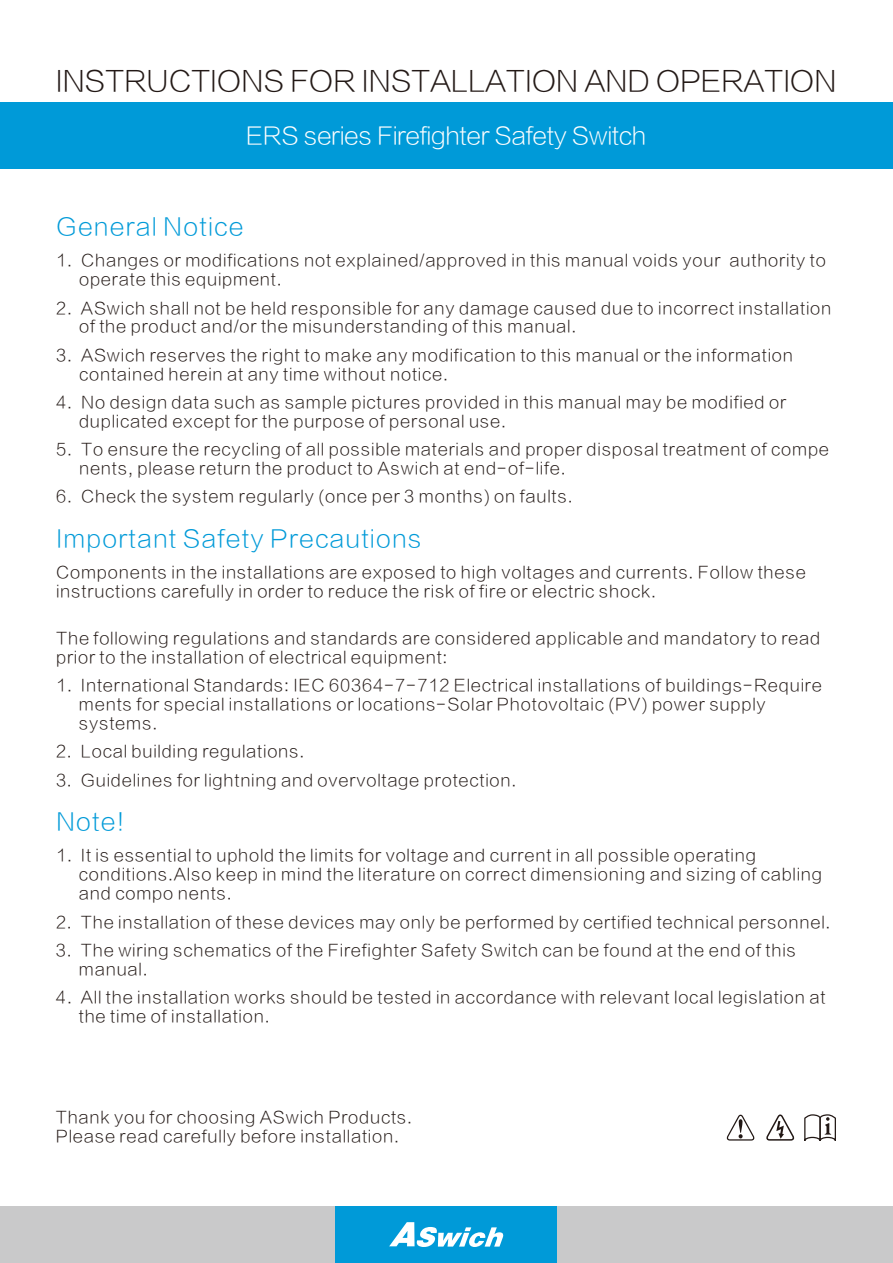
<style>
.page{position:relative;width:893px;height:1263px;background:#fff}
.page>*{position:absolute;margin:0;border:0;box-sizing:border-box;transform-origin:0 0}
.t1{font:28.5px "FZLTKHK GBK1 0";letter-spacing:-.01em;color:#231916}
.t2{font:24px "FZLTKHK GBK1 0";letter-spacing:.055em;color:#009ad8}
.t3{font:23.7px "FZLTKHK GBK1 0";letter-spacing:-.01em;color:#fff}
.t4{font:16.5px/18.9px "FZLTKHK GBK1 0";letter-spacing:.055em;color:#231916}
</style>
<div class="page">
<svg style="left:727px;top:1114px;width:28px;height:27px"></svg>
<svg style="left:766px;top:1114px;width:29px;height:27px"></svg>
<svg style="left:804px;top:1114px;width:32px;height:27px"></svg>
<div style="left:0;top:1206px;width:893px;height:57px;background:#c9c9ca"></div>
<div style="left:335px;top:1206px;width:222px;height:57px;background:#009ad8"></div>
<svg style="left:389px;top:1222px;width:114px;height:25px"></svg>
<div style="left:0;top:102px;width:893px;height:67px;background:#009ad8"></div>
<h1 class="t1" style="left:55px;top:65px;width:783px">INSTRUCTIONS FOR INSTALLATION AND OPERATION</h1>
<h3 class="t3" style="left:246px;top:123px;width:402px">ERS series Firefighter Safety Switch</h3>
<h2 class="t2" style="left:56px;top:214px;width:189px">General Notice</h2>
<p class="t4" style="left:79px;top:252px;width:748px;text-indent:-23px">1. Changes or modifications not explained/approved in this manual voids your authority to operate this equipment.</p>
<p class="t4" style="left:79px;top:299px;width:754px;text-indent:-23px">2. ASwich shall not be held responsible for any damage caused due to incorrect installation of the product and/or the misunderstanding of this manual.</p>
<p class="t4" style="left:79px;top:346px;width:715px;text-indent:-23px">3. ASwich reserves the right to make any modification to this manual or the information contained herein at any time without notice.</p>
<p class="t4" style="left:79px;top:393px;width:708px;text-indent:-23px">4. No design data such as sample pictures provided in this manual may be modified or duplicated except for the purpose of personal use.</p>
<p class="t4" style="left:79px;top:440px;width:751px;text-indent:-23px">5. To ensure the recycling of all possible materials and proper disposal treatment of compe nents, please return the product to Aswich at end-of-life.</p>
<p class="t4" style="left:56px;top:488px;width:518px">6. Check the system regularly (once per 3 months) on faults.</p>
<h2 class="t2" style="left:56px;top:525px;width:367px">Important Safety Precautions</h2>
<p class="t4" style="left:56px;top:563px;width:751px">Components in the installations are exposed to high voltages and currents. Follow these instructions carefully in order to reduce the risk of fire or electric shock.</p>
<p class="t4" style="left:56px;top:629px;width:766px">The following regulations and standards are considered applicable and mandatory to read prior to the installation of electrical equipment:</p>
<p class="t4" style="left:79px;top:677px;width:744px;text-indent:-23px">1. International Standards: IEC 60364-7-712 Electrical installations of buildings-Require ments for special installations or locations-Solar Photovoltaic (PV) power supply systems.</p>
<p class="t4" style="left:56px;top:743px;width:250px">2. Local building regulations.</p>
<p class="t4" style="left:56px;top:771px;width:462px">3. Guidelines for lightning and overvoltage protection.</p>
<h2 class="t2" style="left:56px;top:809px;width:70px">Note!</h2>
<p class="t4" style="left:79px;top:847px;width:745px;text-indent:-23px">1. It is essential to uphold the limits for voltage and current in all possible operating conditions.Also keep in mind the literature on correct dimensioning and sizing of cabling and compo nents.</p>
<p class="t4" style="left:56px;top:913px;width:776px">2. The installation of these devices may only be performed by certified technical personnel.</p>
<p class="t4" style="left:79px;top:941px;width:719px;text-indent:-23px">3. The wiring schematics of the Firefighter Safety Switch can be found at the end of this manual.</p>
<p class="t4" style="left:79px;top:988px;width:748px;text-indent:-23px">4. All the installation works should be tested in accordance with relevant local legislation at the time of installation.</p>
<p class="t4" style="left:56px;top:1108px;width:358px">Thank you for choosing ASwich Products.<br>Please read carefully before installation.</p>
</div>
